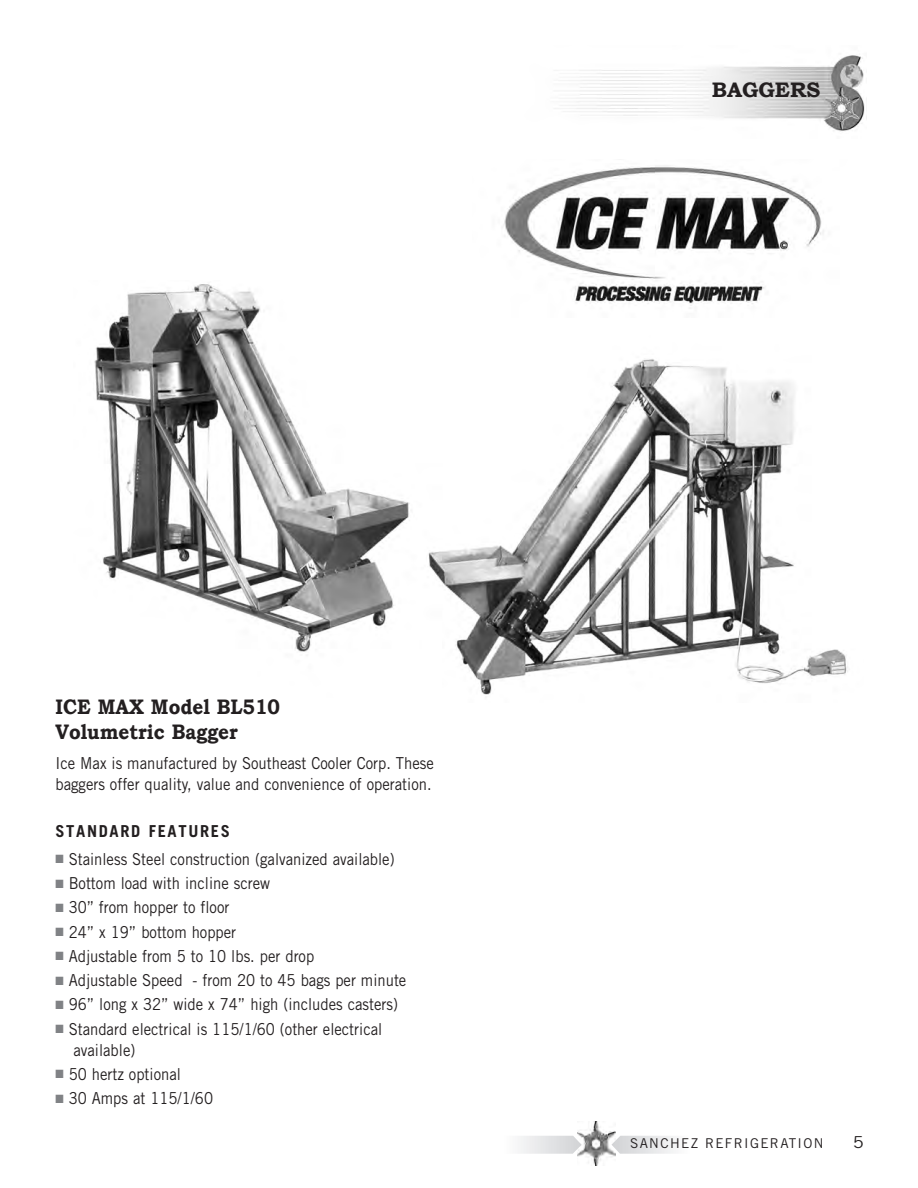
<style>
.page{position:relative;width:918px;height:1188px;background:#fff}
.page>*{position:absolute;margin:0;border:0;box-sizing:border-box;transform-origin:0 0}
.t1{font:700 21px/25.2px "Bookman Old Style";color:#231f20;scale:.9 1}
.t2{font:700 21px "Bookman Old Style";color:#231f20}
.t3{font:16.5px/21px "Trade Gothic";color:#231f20;scale:.9 1}
.t4{font:700 16.5px "Trade Gothic";letter-spacing:.1em;color:#231f20}
.t5{font:16.5px "Trade Gothic";color:#231f20;scale:1.1 1}
.t6{font:13.5px "Trade Gothic";letter-spacing:.1em;color:#231f20}
.s1{color:#808285}
</style>
<div class="page">
<img style="left:577px;top:1122px;width:39px;height:43px">
<svg style="left:520px;top:1136px;width:62px;height:18px"></svg>
<svg style="left:612px;top:1136px;width:62px;height:18px"></svg>
<img style="left:555px;top:55px;width:312px;height:77px">
<img style="left:94px;top:284px;width:754px;height:411px">
<img style="left:473px;top:167px;width:375px;height:151px">
<p class="t2" style="left:712px;top:77px;width:110px">BAGGERS</p>
<p class="t1" style="left:56px;top:694px;width:251px">ICE MAX Model BL510<br>Volumetric Bagger</p>
<p class="t3" style="left:56px;top:753px;width:422px">Ice Max is manufactured by Southeast Cooler Corp. These baggers offer quality, value and convenience of operation.</p>
<p class="t4" style="left:56px;top:821px;width:176px">STANDARD FEATURES</p>
<p class="t3" style="left:56px;top:848px;width:378px"><span class="s1">■</span> Stainless Steel construction (galvanized available)</p>
<p class="t3" style="left:56px;top:873px;width:240px"><span class="s1">■</span> Bottom load with incline screw</p>
<p class="t3" style="left:56px;top:897px;width:195px"><span class="s1">■</span> 30’’ from hopper to floor</p>
<p class="t3" style="left:56px;top:921px;width:202px"><span class="s1">■</span> 24” x 19” bottom hopper</p>
<p class="t3" style="left:56px;top:945px;width:289px"><span class="s1">■</span> Adjustable from 5 to 10 lbs. per drop</p>
<p class="t3" style="left:56px;top:970px;width:391px"><span class="s1">■</span> Adjustable Speed - from 20 to 45 bags per minute</p>
<p class="t3" style="left:56px;top:994px;width:382px"><span class="s1">■</span> 96” long x 32” wide x 74” high (includes casters)</p>
<p class="t3" style="left:74px;top:1018px;width:345px;text-indent:-18px"><span class="s1">■</span> Standard electrical is 115/1/60 (other electrical available)</p>
<p class="t3" style="left:56px;top:1063px;width:141px"><span class="s1">■</span> 50 hertz optional</p>
<p class="t3" style="left:56px;top:1088px;width:177px"><span class="s1">■</span> 30 Amps at 115/1/60</p>
<p class="t6" style="left:630px;top:1135px;width:195px">SANCHEZ REFRIGERATION</p>
<p class="t5" style="left:853px;top:1132px;width:12px">5</p>
</div>
